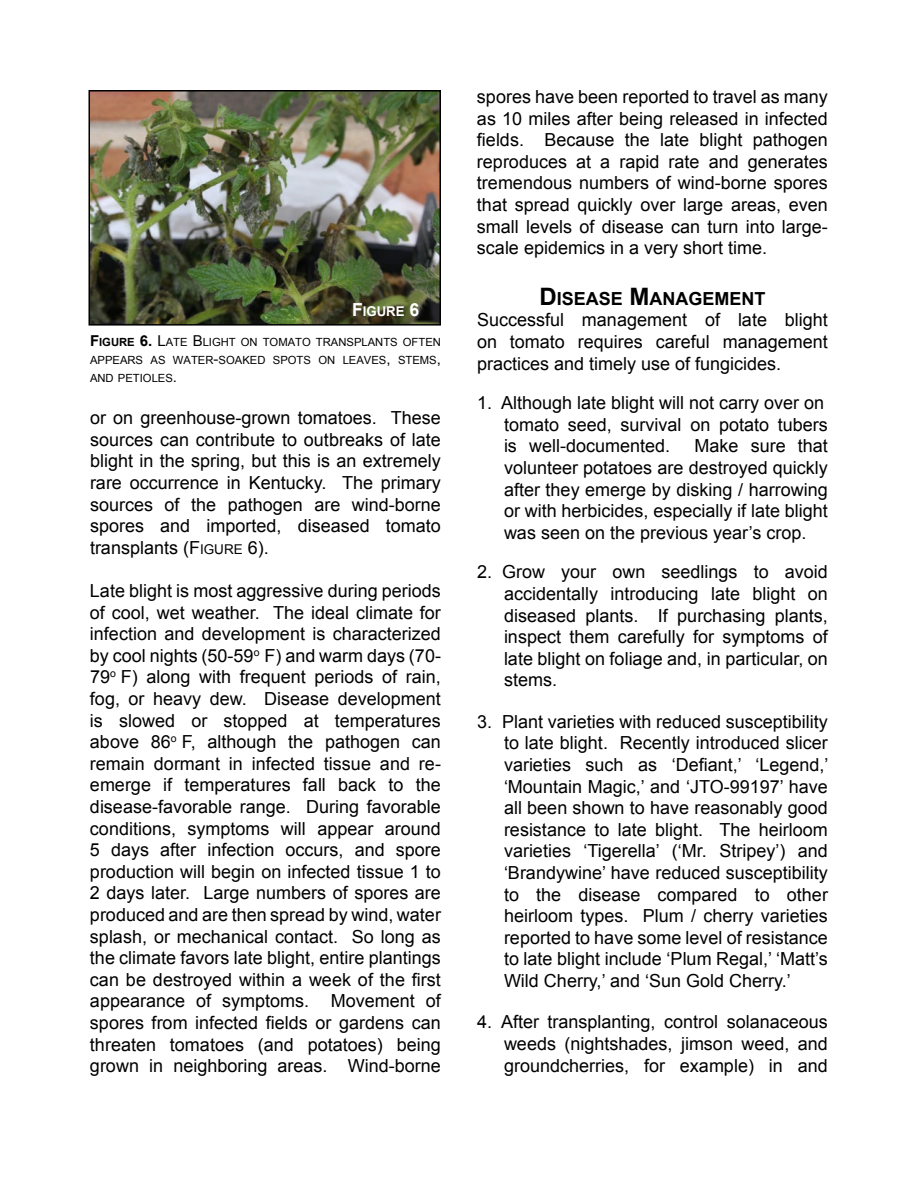
<style>
.page{position:relative;width:918px;height:1188px;background:#fff}
.page>*{position:absolute;margin:0;border:0;box-sizing:border-box;transform-origin:0 0}
.t1{font:18px/21.6px "Arial";color:#000;text-align:justify}
.t2{font:700 13.5px "Arial";color:#fff}
.t3{font:11.25px/18px "Arial";color:#000;text-align:justify}
.s1{font-size:18px}
.s2{font-weight:700;font-size:15px}
.s3{font-weight:700}
.s4{font-size:15px}
.s5{font-size:13.5px}
.s6{font-weight:700;font-size:24px}
</style>
<div class="page">
<img style="left:91px;top:93px;width:347px;height:230px">
<div style="left:88px;top:90px;width:353px;height:236px;border:2px solid #000"></div>
<p class="t2" style="left:352px;top:302px;width:69px"><span class="s1">F</span>IGURE <span class="s1">6</span></p>
<p class="t3" style="left:90px;top:333px;width:353px"><span class="s2">F</span><span class="s3">IGURE</span> <span class="s2">6.</span> <span class="s4">L</span>ATE <span class="s4">B</span>LIGHT ON TOMATO TRANSPLANTS OFTEN APPEARS AS WATER<span class="s4">-</span>SOAKED SPOTS ON LEAVES<span class="s4">,</span> STEMS<span class="s4">, </span>AND PETIOLES<span class="s4">.</span></p>
<p class="t1" style="left:90px;top:407px;width:352px">or on greenhouse-grown tomatoes. These sources can contribute to outbreaks of late blight in the spring, but this is an extremely rare occurrence in Kentucky. The primary sources of the pathogen are wind-borne spores and imported, diseased tomato transplants (F<span class="s5">IGURE</span> 6).</p>
<p class="t1" style="left:90px;top:580px;width:353px">Late blight is most aggressive during periods of cool, wet weather. The ideal climate for infection and development is characterized by cool nights (50-59<sup>o</sup> F) and warm days (70- 79<sup>o</sup> F) along with frequent periods of rain, fog, or heavy dew. Disease development is slowed or stopped at temperatures above 86<sup>o</sup> F, although the pathogen can remain dormant in infected tissue and re&shy;emerge if temperatures fall back to the disease-favorable range. During favorable conditions, symptoms will appear around 5 days after infection occurs, and spore production will begin on infected tissue 1 to 2 days later. Large numbers of spores are produced and are then spread by wind, water splash, or mechanical contact. So long as the climate favors late blight, entire plantings can be destroyed within a week of the first appearance of symptoms. Movement of spores from infected fields or gardens can threaten tomatoes (and potatoes) being grown in neighboring areas. Wind-borne</p>
<p class="t1" style="left:477px;top:86px;width:352px">spores have been reported to travel as many as 10 miles after being released in infected fields. Because the late blight pathogen reproduces at a rapid rate and generates tremendous numbers of wind-borne spores that spread quickly over large areas, even small levels of disease can turn into large&shy;scale epidemics in a very short time.</p>
<p class="t1" style="left:477px;top:288px;width:352px;text-align:left;text-indent:62px"><span class="s6">D</span><span class="s3">ISEASE</span> <span class="s6">M</span><span class="s3">ANAGEMENT </span>Successful management of late blight on tomato requires careful management practices and timely use of fungicides.</p>
<p class="t1" style="left:504px;top:392px;width:325px;text-align:left;text-indent:-27px">1. Although late blight will not carry over on tomato seed, survival on potato tubers is well-documented.</p>
<p class="t1" style="left:504px;top:435px;width:325px;text-indent:191px">Make sure that volunteer potatoes are destroyed quickly after they emerge by disking / harrowing or with herbicides, especially if late blight was seen on the previous year’s crop.</p>
<p class="t1" style="left:504px;top:561px;width:325px;text-indent:-27px">2. Grow your own seedlings to avoid accidentally introducing late blight on diseased plants. If purchasing plants, inspect them carefully for symptoms of late blight on foliage and, in particular, on stems.</p>
<p class="t1" style="left:504px;top:711px;width:326px;text-indent:-27px">3. Plant varieties with reduced susceptibility to late blight. Recently introduced slicer varieties such as ‘Defiant,’ ‘Legend,’ ‘Mountain Magic,’ and ‘JTO-99197’ have all been shown to have reasonably good resistance to late blight. The heirloom varieties ‘Tigerella’ (‘Mr. Stripey’) and ‘Brandywine’ have reduced susceptibility to the disease compared to other heirloom types. Plum / cherry varieties reported to have some level of resistance to late blight include ‘Plum Regal,’ ‘Matt’s Wild Cherry,’ and ‘Sun Gold Cherry.’</p>
<p class="t1" style="left:504px;top:1011px;width:325px;text-indent:-27px">4. After transplanting, control solanaceous weeds (nightshades, jimson weed, and groundcherries, for example) in and</p>
</div>
